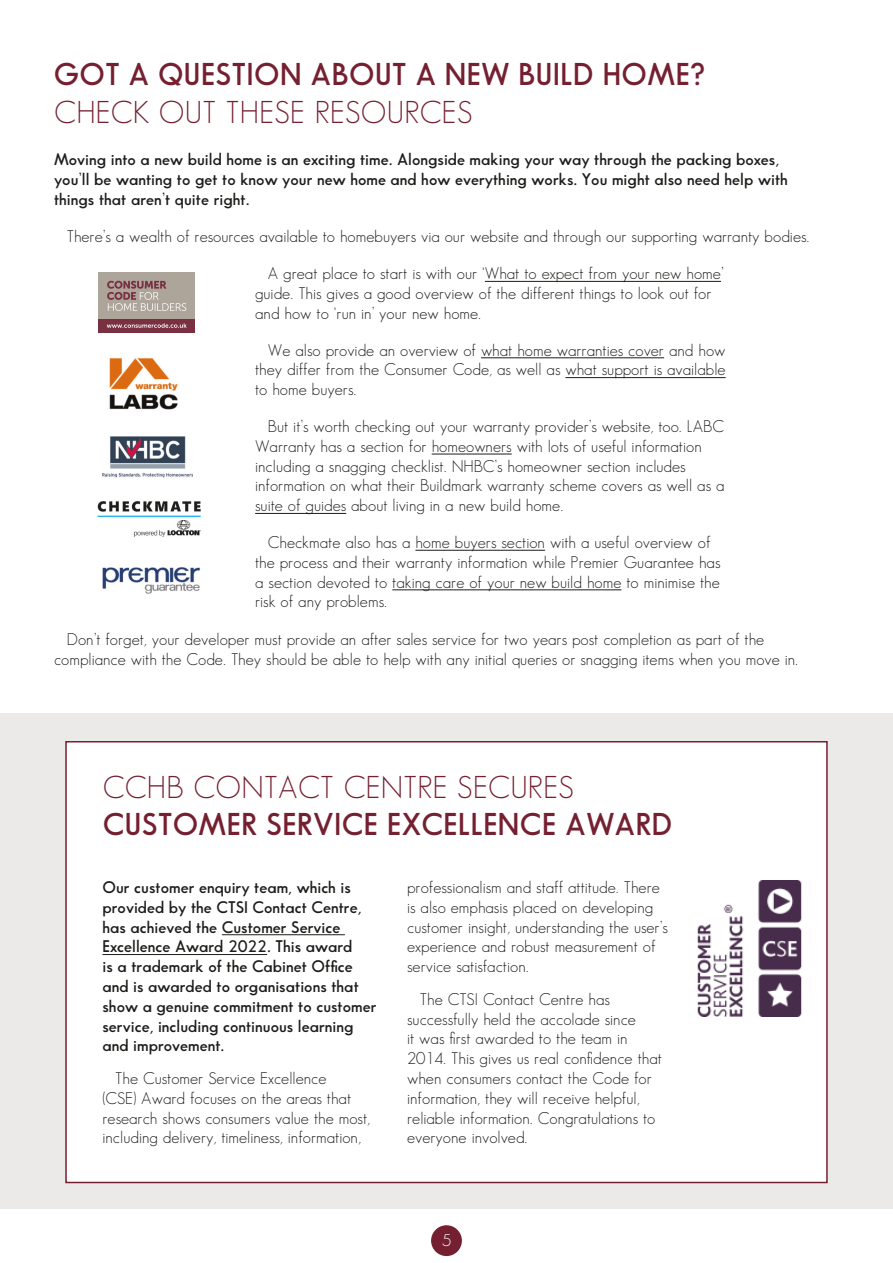
<style>
.page{position:relative;width:893px;height:1263px;background:#fff}
.page>*{position:absolute;margin:0;border:0;box-sizing:border-box;transform-origin:0 0}
.header_1_bold{font:600 30.9px "Sans Serif FLF";letter-spacing:.015em;color:#752031}
.header_2_light{font:30.9px "Sans Serif FLF";letter-spacing:.015em;color:#752031}
.body_text{font:16.5px/19.8px "Sans Serif FLF";color:#1d1d1b}
.Body_text{font:16.5px/19.8px "Sans Serif FLF";color:#1d1d1b}
.standfirst{font:600 16.5px/19.8px "Sans Serif FLF";color:#1d1d1b}
.t1{font:16.5px "Sans Serif FLF";color:#fff}
</style>
<div class="page">
<div style="left:0;top:713px;width:893px;height:496px;background:#eceae8"></div>
<div style="left:65px;top:741px;width:763px;height:442px;background:#fff;border:2px solid #752031"></div>
<hr style="left:485px;top:281px;width:236px;height:1px;background:#1d1d1b">
<hr style="left:481px;top:358px;width:183px;height:1px;background:#1d1d1b">
<hr style="left:565px;top:377px;width:161px;height:1px;background:#1d1d1b">
<hr style="left:432px;top:454px;width:80px;height:1px;background:#1d1d1b">
<hr style="left:255px;top:513px;width:91px;height:1px;background:#1d1d1b">
<hr style="left:415px;top:550px;width:130px;height:1px;background:#1d1d1b">
<hr style="left:392px;top:590px;width:229px;height:1px;background:#1d1d1b">
<div style="left:99px;top:319px;width:96px;height:13px;background:#793041"></div>
<svg style="left:107px;top:323px;width:80px;height:5px"></svg>
<div style="left:99px;top:273px;width:96px;height:46px;background:#ada49a"></div>
<svg style="left:107px;top:281px;width:79px;height:30px"></svg>
<img style="left:102px;top:567px;width:98px;height:27px">
<img style="left:101px;top:436px;width:91px;height:42px">
<img style="left:97px;top:501px;width:104px;height:37px">
<img style="left:109px;top:358px;width:69px;height:52px">
<hr style="left:222px;top:934px;width:123px;height:1px;background:#1d1d1b">
<hr style="left:102px;top:954px;width:165px;height:1px;background:#1d1d1b">
<img style="left:697px;top:881px;width:105px;height:136px">
<div style="left:431px;top:1225px;width:31px;height:31px;background:#752031;border-radius:50%"></div>
<p class="header_1_bold" style="left:54px;top:57px;width:652px">GOT A QUESTION ABOUT A NEW BUILD HOME?</p>
<p class="header_2_light" style="left:54px;top:95px;width:420px">CHECK OUT THESE RESOURCES</p>
<p class="standfirst" style="left:54px;top:149px;width:735px">Moving into a new build home is an exciting time. Alongside making your way through the packing boxes, you’ll be wanting to get to know your new home and how everything works. You might also need help with things that aren’t quite right.</p>
<p class="body_text" style="left:67px;top:226px;width:744px">There’s a wealth of resources available to homebuyers via our website and through our supporting warranty bodies.</p>
<p class="body_text" style="left:255px;top:263px;width:470px;text-indent:13px">A great place to start is with our ‘What to expect from your new home’ guide. This gives a good overview of the different things to look out for and how to ‘run in’ your new home.</p>
<p class="body_text" style="left:255px;top:340px;width:472px;text-align:justify;text-indent:13px">We also provide an overview of what home warranties cover and how they differ from the Consumer Code, as well as what support is available to home buyers.</p>
<p class="body_text" style="left:255px;top:416px;width:471px;text-indent:13px">But it’s worth checking out your warranty provider’s website, too. LABC Warranty has a section for homeowners with lots of useful information including a snagging checklist. NHBC’s homeowner section includes information on what their Buildmark warranty scheme covers as well as a suite of guides about living in a new build home.</p>
<p class="body_text" style="left:255px;top:532px;width:467px;text-indent:13px">Checkmate also has a home buyers section with a useful overview of the process and their warranty information while Premier Guarantee has a section devoted to taking care of your new build home to minimise the risk of any problems.</p>
<p class="body_text" style="left:54px;top:629px;width:746px;text-indent:13px">Don’t forget, your developer must provide an after sales service for two years post completion as part of the compliance with the Code. They should be able to help with any initial queries or snagging items when you move in.</p>
<p class="header_2_light" style="left:103px;top:770px;width:473px">CCHB CONTACT CENTRE SECURES</p>
<p class="header_1_bold" style="left:103px;top:807px;width:571px">CUSTOMER SERVICE EXCELLENCE AWARD</p>
<p class="standfirst" style="left:102px;top:877px;width:276px">Our customer enquiry team, which is provided by the CTSI Contact Centre, has achieved the Customer Service Excellence Award 2022. This award<br>is a trademark of the Cabinet Office and is awarded to organisations that show a genuine commitment to customer service, including continuous learning and improvement.</p>
<p class="Body_text" style="left:102px;top:1068px;width:269px;text-indent:13px">The Customer Service Excellence<br>(CSE) Award focuses on the areas that research shows consumers value the most, including delivery, timeliness, information,</p>
<p class="Body_text" style="left:407px;top:877px;width:262px">professionalism and staff attitude. There is also emphasis placed on developing customer insight, understanding the user’s experience and robust measurement of service satisfaction.</p>
<p class="Body_text" style="left:407px;top:989px;width:256px;text-indent:13px">The CTSI Contact Centre has successfully held the accolade since<br>it was first awarded to the team in 2014. This gives us real confidence that when consumers contact the Code for information, they will receive helpful, reliable information. Congratulations to everyone involved.</p>
<p class="t1" style="left:442px;top:1231px;width:10px">5</p>
</div>
